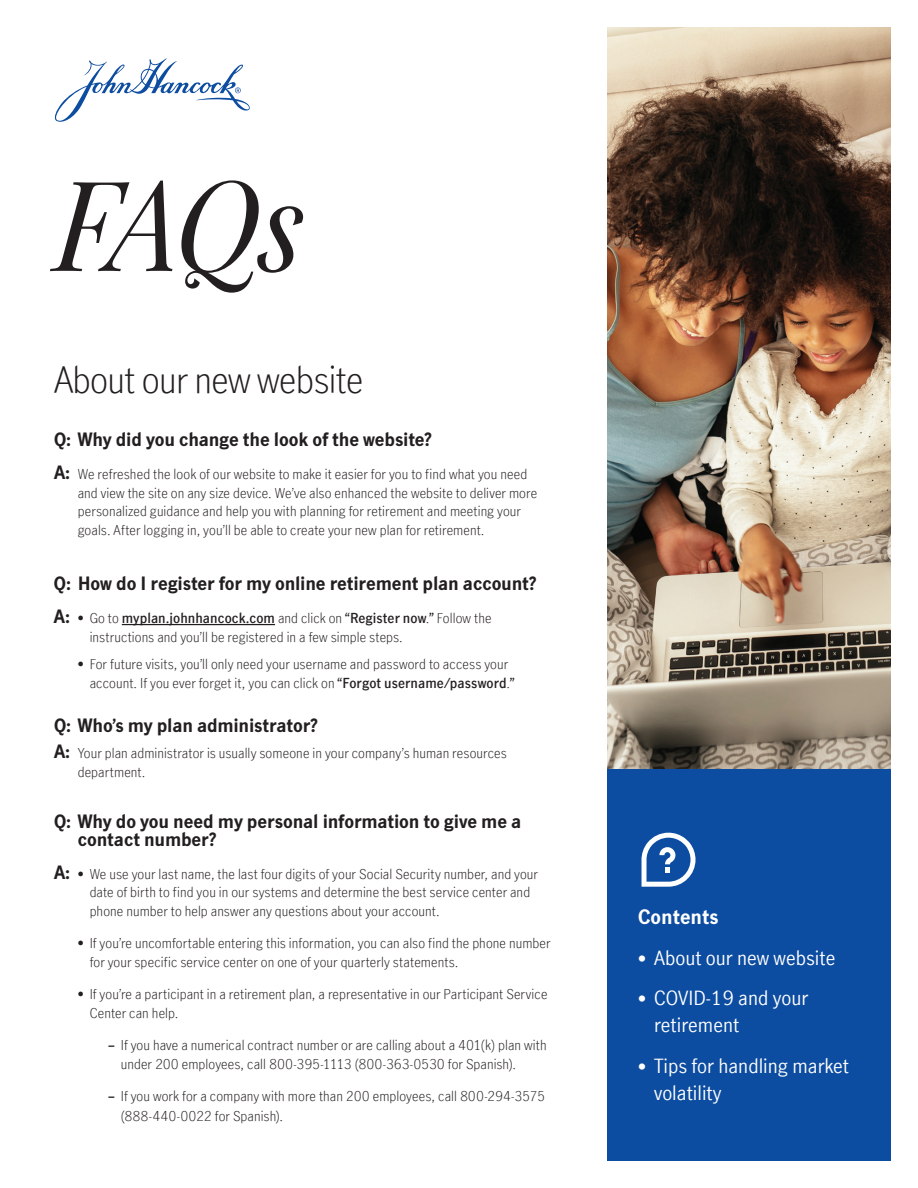
<style>
.page{position:relative;width:918px;height:1188px;background:#fff}
.page>*{position:absolute;margin:0;border:0;box-sizing:border-box;transform-origin:0 0}
.t1{font:italic 120px "Manulife JH Serif Test 4 1";color:#231f20}
.t2{font:300 36px "Manulife JH Sans Test 4 1";letter-spacing:-.02em;color:#231f20}
.t3{font:19.5px/27px "Manulife JH Sans Test 4 1";color:#fff}
.t4{font:700 19.5px "Manulife JH Sans Test 4 1";color:#fff}
.t5{font:700 18px/18.8px "Manulife JH Sans Test 4 1";letter-spacing:-.01em;color:#231f20}
.t6{font:300 13.5px/18.8px "Manulife JH Sans Test 4 1";letter-spacing:.005em;color:#231f20}
.s1{font-weight:700;font-size:18px}
.s2{font-weight:600}
.s3{font-size:18px}
</style>
<div class="page">
<svg style="left:54px;top:58px;width:196px;height:64px"></svg>
<img style="left:608px;top:27px;width:283px;height:742px">
<hr style="left:122px;top:624px;width:153px;height:1px;background:#231f20">
<div style="left:608px;top:769px;width:283px;height:392px;background:#0d4da1"></div>
<svg style="left:642px;top:833px;width:54px;height:54px"></svg>
<h1 class="t1" style="left:54px;top:180px;width:252px">FAQs</h1>
<h2 class="t2" style="left:54px;top:355px;width:311px">About our new website</h2>
<h3 class="t5" style="left:54px;top:431px;width:380px">Q: Why did you change the look of the website?</h3>
<p class="t6" style="left:78px;top:464px;width:461px;text-indent:-24px"><span class="s1">A:</span> We refreshed the look of our website to make it easier for you to find what you need and view the site on any size device. We’ve also enhanced the website to deliver more personalized guidance and help you with planning for retirement and meeting your goals. After logging in, you’ll be able to create your new plan for retirement.</p>
<h3 class="t5" style="left:54px;top:575px;width:484px">Q: How do I register for my online retirement plan account?</h3>
<p class="t6" style="left:90px;top:608px;width:403px;line-height:19.5px;text-indent:-36px"><span class="s1">A:</span> • Go to <span class="s2">myplan.johnhancock.com</span> and click on <span class="s2">“Register now</span>.<span class="s2">”</span> Follow the instructions and you’ll be registered in a few simple steps.</p>
<p class="t6" style="left:90px;top:653px;width:426px;line-height:19.5px;text-indent:-12px">• For future visits, you’ll only need your username and password to access your account. If you ever forget it, you can click on <span class="s2">“Forgot username/password</span>.<span class="s2">”</span></p>
<h3 class="t5" style="left:54px;top:718px;width:266px">Q: Who’s my plan administrator?</h3>
<p class="t6" style="left:78px;top:743px;width:431px;text-indent:-24px"><span class="s1">A:</span> Your plan administrator is usually someone in your company’s human resources department.</p>
<h3 class="t5" style="left:78px;top:813px;width:445px;text-indent:-24px">Q: Why do you need my personal information to give me a contact number?</h3>
<p class="t6" style="left:90px;top:864px;width:450px;text-indent:-36px"><span class="s1">A:</span> • We use your last name, the last four digits of your Social Security number, and your date of birth to find you in our systems and determine the best service center and phone number to help answer any questions about your account.</p>
<p class="t6" style="left:90px;top:934px;width:462px;text-indent:-12px">• If you’re uncomfortable entering this information, you can also find the phone number for your specific service center on one of your quarterly statements.</p>
<p class="t6" style="left:90px;top:985px;width:459px;text-indent:-12px">• If you’re a participant in a retirement plan, a representative in our Participant Service<br>Center can help.</p>
<p class="t6" style="left:121px;top:1036px;width:428px;text-indent:-13px"><span class="s2">–</span> If you have a numerical contract number or are calling about a 401(k) plan with under 200 employees, call 800-395-1113 (800-363-0530 for Spanish).</p>
<p class="t6" style="left:121px;top:1086px;width:426px;line-height:19.5px;text-indent:-13px"><span class="s2">–</span> If you work for a company with more than 200 employees, call 800-294-3575 (888-440-0022 for Spanish).</p>
<h3 class="t4" style="left:638px;top:909px;width:82px">Contents</h3>
<h3 class="t3" style="left:638px;top:946px;width:199px"><span class="s3">•</span> About our new website</h3>
<h3 class="t3" style="left:654px;top:986px;width:156px;text-indent:-16px"><span class="s3">•</span> COVID-19 and your retirement</h3>
<h3 class="t3" style="left:654px;top:1054px;width:197px;text-indent:-16px"><span class="s3">•</span> Tips for handling market volatility</h3>
</div>
